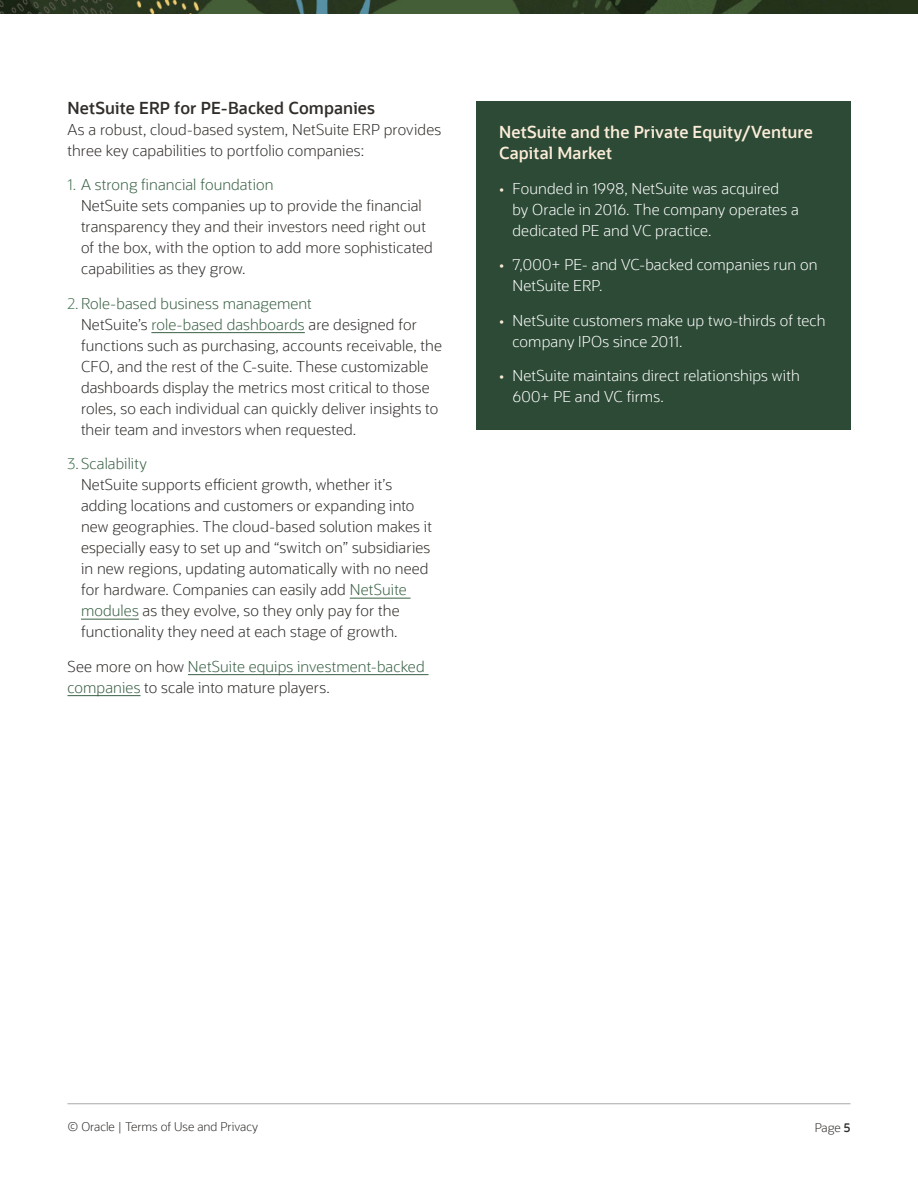
<style>
.page{position:relative;width:918px;height:1188px;background:#fff}
.page>*{position:absolute;margin:0;border:0;box-sizing:border-box;transform-origin:0 0}
.H2_Main_Body_Header{font:600 16.5px/21px "Oracle Sans";letter-spacing:.005em;color:#fcedd9}
.H2_Main_Body_Header-2{font:600 16.5px "Oracle Sans";letter-spacing:.005em;color:#312d2a}
.H2_Main_Body_Header-3{font:300 15px/21px "Oracle Sans";letter-spacing:.01em;color:#312d2a}
.t1{font:300 15px/21px "Oracle Sans";letter-spacing:.005em;color:#fff}
.H2_Main_Body_Header-4{font:300 15px/21px "Oracle Sans";letter-spacing:.005em;color:#3a6145}
.t2{font:300 12px "Oracle Sans";color:#312d2a}
.s1{color:#467553}
.s2{color:#3a6145}
.s3{color:#312d2a}
.s4{color:#fcedd9}
.s5{font-weight:600}
</style>
<div class="page">
<hr style="left:68px;top:1104px;width:782px;height:1px;background:#a8a9ad">
<img style="left:1px;top:0;width:916px;height:13px">
<div style="left:476px;top:101px;width:374px;height:329px;background:#2c4a35"></div>
<hr style="left:151px;top:332px;width:154px;height:1px;background:#3a6145">
<hr style="left:350px;top:598px;width:61px;height:1px;background:#3a6145">
<hr style="left:81px;top:619px;width:58px;height:1px;background:#3a6145">
<hr style="left:188px;top:674px;width:241px;height:1px;background:#3a6145">
<hr style="left:68px;top:695px;width:73px;height:1px;background:#3a6145">
<p class="H2_Main_Body_Header-2" style="left:68px;top:97px;width:309px">NetSuite ERP for PE-Backed Companies</p>
<p class="H2_Main_Body_Header-3" style="left:68px;top:119px;width:375px">As a robust, cloud-based system, NetSuite ERP provides three key capabilities to portfolio companies:</p>
<p class="H2_Main_Body_Header-3" style="left:81px;top:174px;width:353px;text-indent:-14px"><span class="s1">1.</span> <span class="s2">A strong financial foundation<br></span>NetSuite sets companies up to provide the financial transparency they and their investors need right out of the box, with the option to add more sophisticated capabilities as they grow.</p>
<p class="H2_Main_Body_Header-3" style="left:81px;top:293px;width:363px;text-indent:-14px"><span class="s1">2.</span><span class="s2">Role-based business management<br></span>NetSuite’s <span class="s2">role-based dashboards</span> are designed for functions such as purchasing, accounts receivable, the CFO, and the rest of the C-suite. These customizable dashboards display the metrics most critical to those roles, so each individual can quickly deliver insights to their team and investors when requested.</p>
<p class="H2_Main_Body_Header-3" style="left:81px;top:453px;width:353px;text-indent:-14px"><span class="s1">3.</span><span class="s2">Scalability<br></span>NetSuite supports efficient growth, whether it’s adding locations and customers or expanding into new geographies. The cloud-based solution makes it especially easy to set up and “switch on” subsidiaries in new regions, updating automatically with no need for hardware. Companies can easily add <span class="s2">NetSuite modules</span> as they evolve, so they only pay for the functionality they need at each stage of growth.</p>
<p class="H2_Main_Body_Header-4" style="left:68px;top:656px;width:359px"><span class="s3">See more on how</span> NetSuite equips investment-backed companies <span class="s3">to scale into mature players.</span></p>
<p class="H2_Main_Body_Header" style="left:499px;top:122px;width:315px">NetSuite and the Private Equity/Venture<br>Capital Market</p>
<p class="t1" style="left:513px;top:178px;width:288px;text-indent:-14px"><span class="s4">•</span> Founded in 1998, NetSuite was acquired by Oracle in 2016. The company operates a dedicated PE and VC practice.</p>
<p class="t1" style="left:513px;top:254px;width:307px;text-indent:-14px"><span class="s4">•</span> 7,000+ PE- and VC-backed companies run on<br>NetSuite ERP.</p>
<p class="t1" style="left:513px;top:310px;width:315px;text-indent:-14px"><span class="s4">•</span> NetSuite customers make up two-thirds of tech company IPOs since 2011.</p>
<p class="t1" style="left:513px;top:365px;width:289px;text-indent:-14px"><span class="s4">•</span> NetSuite maintains direct relationships with<br>600+ PE and VC firms.</p>
<p class="t2" style="left:68px;top:1120px;width:192px">© Oracle | Terms of Use and Privacy</p>
<p class="t2" style="left:815px;top:1121px;width:37px">Page <span class="s5">5</span></p>
</div>
